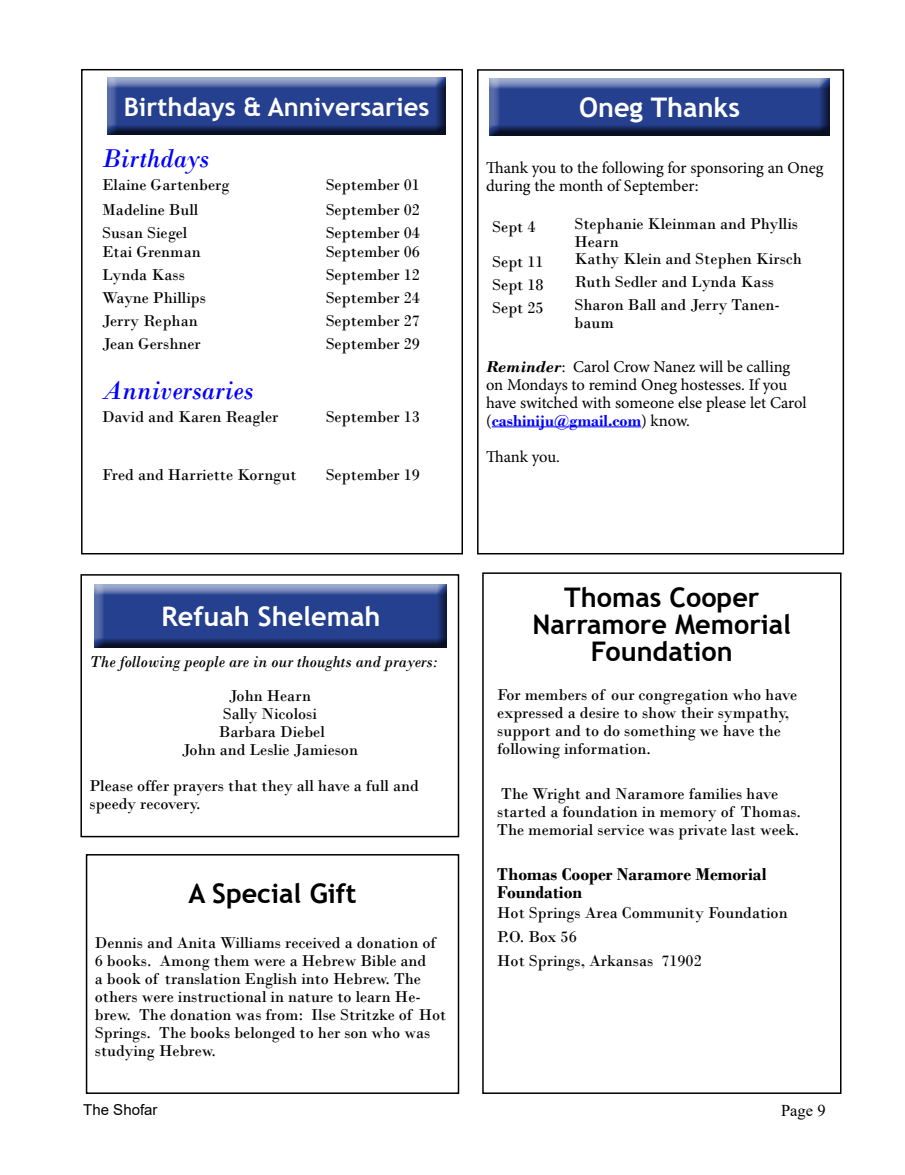
<style>
.page{position:relative;width:905px;height:1175px;background:#fff}
.page>*{position:absolute;margin:0;border:0;box-sizing:border-box;transform-origin:0 0}
.t1{font:700 27px/27px "Trebuchet MS";color:#000;text-align:center}
.t2{font:700 27px "Trebuchet MS";color:#fff}
.t3{font:italic 27px "Bodoni";color:#00f}
.t4{font:700 25.5px "Trebuchet MS";color:#fff}
.t5{font:700 18px/18px "Bodoni";color:#000}
.t6{font:16.5px/18px "Bodoni";color:#000}
.t7{font:16.5px/18px "Minion Pro";letter-spacing:-.005em;color:#000}
.t8{font:italic 16.5px "Bodoni";color:#000}
.t9{font:700 16.5px "Bodoni";color:#00f}
.t10{font:16.5px "Times New Roman";color:#000}
.t11{font:15px "Arial";color:#000}
.s1{font-family:"Bodoni";font-weight:700;font-style:italic}
.s2{font-family:"Minion Pro";font-weight:400;color:#000}
</style>
<div class="page">
<div style="left:81px;top:69px;width:382px;height:485px;border:2px solid #000"></div>
<div style="left:107px;top:76px;width:349px;height:60px;background:#000;opacity:.75"></div>
<hr style="left:492px;top:426px;width:149px;height:1px;background:#00f">
<div style="left:477px;top:69px;width:367px;height:485px;border:2px solid #000"></div>
<div style="left:489px;top:78px;width:341px;height:59px;background:#000;opacity:.75"></div>
<div style="left:80px;top:574px;width:379px;height:263px;border:2px solid #000"></div>
<div style="left:94px;top:584px;width:354px;height:64px;background:#000;opacity:.75"></div>
<div style="left:482px;top:572px;width:359px;height:522px;border:2px solid #000"></div>
<div style="left:86px;top:854px;width:373px;height:240px;border:2px solid #000"></div>
<h2 class="t4" style="left:124px;top:91px;width:307px">Birthdays &amp; Anniversaries</h2>
<h1 class="t3" style="left:102px;top:142px;width:109px">Birthdays</h1>
<p class="t6" style="left:102px;top:175px;width:129px">Elaine Gartenberg</p>
<p class="t6" style="left:325px;top:175px;width:96px">September 01</p>
<p class="t6" style="left:102px;top:201px;width:98px">Madeline Bull</p>
<p class="t6" style="left:325px;top:201px;width:96px">September 02</p>
<p class="t6" style="left:102px;top:223px;width:100px;line-height:19.5px">Susan Siegel<br>Etai Grenman</p>
<p class="t6" style="left:325px;top:223px;width:96px;line-height:19.5px">September 04<br>September 06</p>
<p class="t6" style="left:102px;top:266px;width:84px">Lynda Kass</p>
<p class="t6" style="left:325px;top:266px;width:96px">September 12</p>
<p class="t6" style="left:102px;top:289px;width:105px">Wayne Phillips</p>
<p class="t6" style="left:325px;top:289px;width:96px">September 24</p>
<p class="t6" style="left:102px;top:312px;width:97px">Jerry Rephan</p>
<p class="t6" style="left:325px;top:312px;width:96px">September 27</p>
<p class="t6" style="left:102px;top:335px;width:100px">Jean Gershner</p>
<p class="t6" style="left:325px;top:335px;width:96px">September 29</p>
<h1 class="t3" style="left:102px;top:374px;width:153px">Anniversaries</h1>
<p class="t6" style="left:102px;top:407px;width:178px">David and Karen Reagler</p>
<p class="t6" style="left:325px;top:407px;width:96px">September 13</p>
<p class="t6" style="left:102px;top:465px;width:196px">Fred and Harriette Korngut</p>
<p class="t6" style="left:325px;top:465px;width:96px">September 19</p>
<h1 class="t2" style="left:579px;top:90px;width:162px">Oneg Thanks</h1>
<p class="t7" style="left:486px;top:159px;width:339px">Thank you to the following for sponsoring an Oneg during the month of September:</p>
<p class="t6" style="left:492px;top:217px;width:45px">Sept 4</p>
<p class="t6" style="left:574px;top:214px;width:225px">Stephanie Kleinman and Phyllis<br>Hearn</p>
<p class="t6" style="left:492px;top:252px;width:53px">Sept 11</p>
<p class="t6" style="left:574px;top:249px;width:229px">Kathy Klein and Stephen Kirsch</p>
<p class="t6" style="left:492px;top:275px;width:53px">Sept 18</p>
<p class="t6" style="left:574px;top:272px;width:201px">Ruth Sedler and Lynda Kass</p>
<p class="t6" style="left:492px;top:298px;width:53px">Sept 25</p>
<p class="t6" style="left:574px;top:295px;width:207px">Sharon Ball and Jerry Tanen&shy;baum</p>
<p class="t7" style="left:486px;top:357px;width:322px"><span class="s1">Reminder</span>: Carol Crow Nanez will be calling on Mondays to remind Oneg hostesses. If you have switched with someone else please let Carol</p>
<p class="t9" style="left:486px;top:410px;width:205px"><span class="s2">(</span>cashiniju@gmail.com<span class="s2">) know.</span></p>
<p class="t7" style="left:486px;top:447px;width:75px">Thank you.</p>
<h1 class="t2" style="left:161px;top:600px;width:220px">Refuah Shelemah</h1>
<p class="t8" style="left:89px;top:651px;width:350px">The following people are in our thoughts and prayers:</p>
<p class="t6" style="left:182px;top:687px;width:178px;text-align:center">John Hearn<br>Sally Nicolosi<br>Barbara Diebel<br>John and Leslie Jamieson</p>
<p class="t6" style="left:89px;top:777px;width:331px">Please offer prayers that they all have a full and speedy recovery.</p>
<h1 class="t1" style="left:188px;top:879px;width:169px">A Special Gift</h1>
<p class="t6" style="left:95px;top:933px;width:353px">Dennis and Anita Williams received a donation of 6 books. Among them were a Hebrew Bible and<br>a book of translation English into Hebrew. The others were instructional in nature to learn He&shy;brew. The donation was from: Ilse Stritzke of Hot Springs. The books belonged to her son who was studying Hebrew.</p>
<h1 class="t1" style="left:532px;top:584px;width:260px">Thomas Cooper<br>Narramore Memorial<br>Foundation</h1>
<p class="t6" style="left:497px;top:686px;width:301px">For members of our congregation who have expressed a desire to show their sympathy, support and to do something we have the following information.</p>
<p class="t6" style="left:497px;top:785px;width:305px">The Wright and Naramore families have started a foundation in memory of Thomas.<br>The memorial service was private last week.</p>
<p class="t5" style="left:497px;top:865px;width:271px">Thomas Cooper Naramore Memorial<br>Foundation</p>
<p class="t6" style="left:497px;top:900px;width:292px;line-height:24px">Hot Springs Area Community Foundation<br>P.O. Box 56<br>Hot Springs, Arkansas 71902</p>
<p class="t11" style="left:83px;top:1099px;width:76px">The Shofar</p>
<p class="t10" style="left:781px;top:1098px;width:46px">Page 9</p>
</div>
